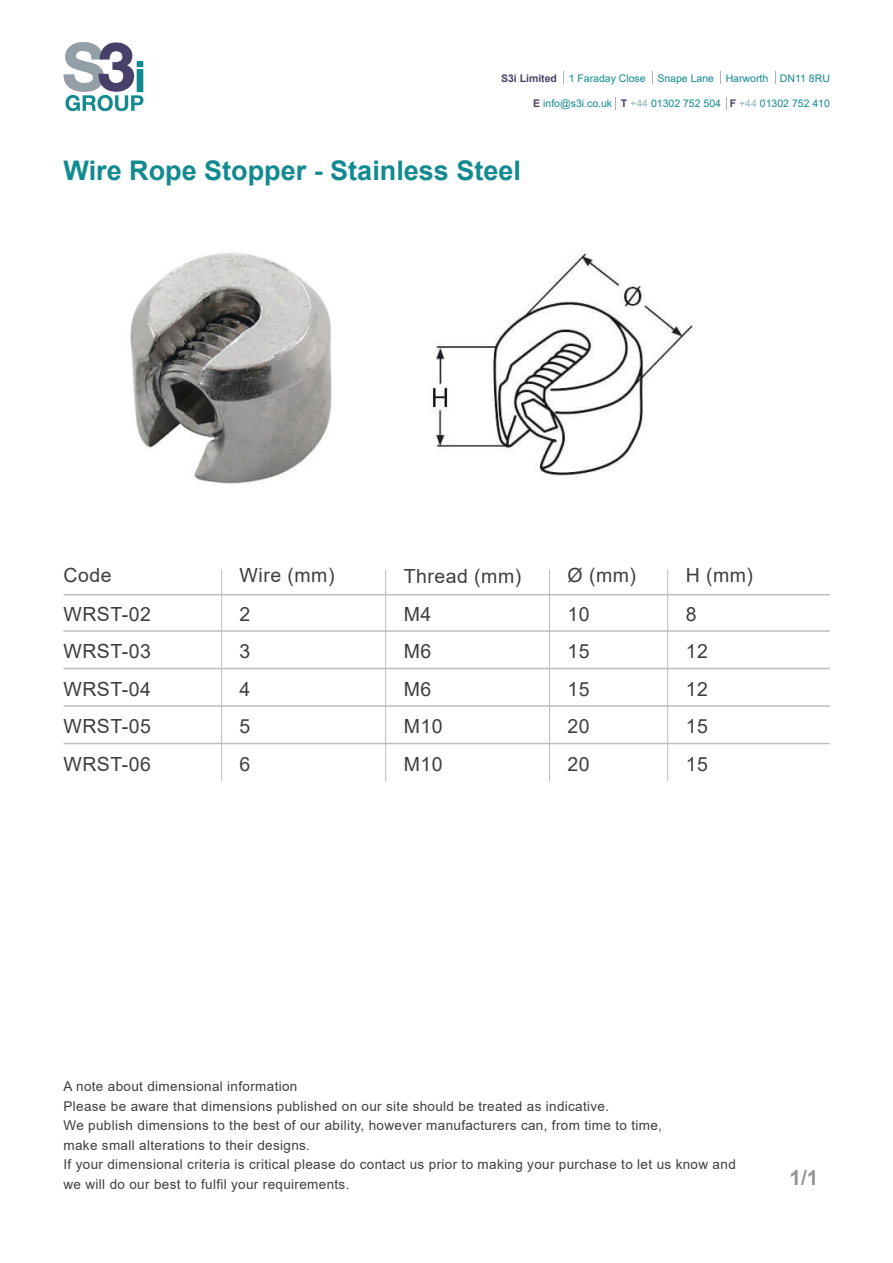
<style>
.page{position:relative;width:893px;height:1263px;background:#fff}
.page>*{position:absolute;margin:0;border:0;box-sizing:border-box;transform-origin:0 0}
.t1{font:700 27px "Arial";color:#118a90}
.t2{font:700 21px "Arial";color:#939598}
.t3{font:19.5px/37.5px "Arial";letter-spacing:.025em;color:#3e3e3f;text-align:justify}
.t4{font:13.5px/19.5px "Arial";letter-spacing:.025em;color:#3e3e3f}
.t5{font:10.5px "Arial";color:#11898f}
.s1{font-weight:700;color:#4a4168}
.s2{color:#92b7be}
</style>
<div class="page">
<img style="left:130px;top:248px;width:563px;height:236px">
<svg style="left:775px;top:71px;width:1px;height:13px"></svg>
<svg style="left:652px;top:71px;width:1px;height:13px"></svg>
<svg style="left:720px;top:71px;width:1px;height:13px"></svg>
<svg style="left:563px;top:71px;width:1px;height:13px"></svg>
<svg style="left:615px;top:97px;width:1px;height:13px"></svg>
<svg style="left:726px;top:97px;width:1px;height:13px"></svg>
<svg style="left:63px;top:42px;width:80px;height:69px"></svg>
<hr style="left:64px;top:630px;width:766px;height:2px;background:#bcbdc0">
<hr style="left:64px;top:668px;width:766px;height:1px;background:#bcbdc0">
<hr style="left:64px;top:705px;width:766px;height:2px;background:#bcbdc0">
<hr style="left:221px;top:569px;width:1px;height:212px;background:#bcbdc0">
<hr style="left:385px;top:569px;width:1px;height:212px;background:#bcbdc0">
<hr style="left:549px;top:569px;width:1px;height:212px;background:#bcbdc0">
<hr style="left:667px;top:569px;width:1px;height:212px;background:#bcbdc0">
<hr style="left:64px;top:743px;width:766px;height:1px;background:#bcbdc0">
<hr style="left:64px;top:594px;width:766px;height:1px;background:#bcbdc0">
<p class="t5" style="left:501px;top:71px;width:330px"><span class="s1">S3i Limited</span> 1 Faraday Close Snape Lane Harworth DN11 8RU</p>
<p class="t5" style="left:533px;top:96px;width:298px"><span class="s1">E</span> info@s3i.co.uk <span class="s1">T</span> <span class="s2">+44</span> 01302 752 504 <span class="s1">F</span> <span class="s2">+44</span> 01302 752 410</p>
<h1 class="t1" style="left:64px;top:152px;width:459px">Wire Rope Stopper - Stainless Steel</h1>
<h3 class="t3" style="left:63px;top:557px;width:50px">Code</h3>
<h3 class="t3" style="left:240px;top:557px;width:96px">Wire (mm)</h3>
<h3 class="t3" style="left:404px;top:557px;width:119px">Thread (mm)</h3>
<h3 class="t3" style="left:64px;top:595px;width:89px">WRST-02<br>WRST-03<br>WRST-04<br>WRST-05<br>WRST-06</h3>
<h3 class="t3" style="left:240px;top:595px;width:12px">2<br>3<br>4<br>5<br>6</h3>
<h3 class="t3" style="left:404px;top:595px;width:40px;text-align:left">M4<br>M6<br>M6<br>M10<br>M10</h3>
<h3 class="t3" style="left:567px;top:557px;width:70px">Ø (mm)</h3>
<h3 class="t3" style="left:567px;top:595px;width:24px">10<br>15<br>15<br>20<br>20</h3>
<h3 class="t3" style="left:686px;top:557px;width:69px">H (mm)</h3>
<h3 class="t3" style="left:686px;top:595px;width:24px;text-align:left">8<br>12<br>12<br>15<br>15</h3>
<p class="t4" style="left:64px;top:1076px;width:674px">A note about dimensional information<br>Please be aware that dimensions published on our site should be treated as indicative.<br>We publish dimensions to the best of our ability, however manufacturers can, from time to time,<br>make small alterations to their designs.<br>If your dimensional criteria is critical please do contact us prior to making your purchase to let us know and we will do our best to fulfil your requirements.</p>
<h2 class="t2" style="left:789px;top:1163px;width:31px">1/1</h2>
</div>
